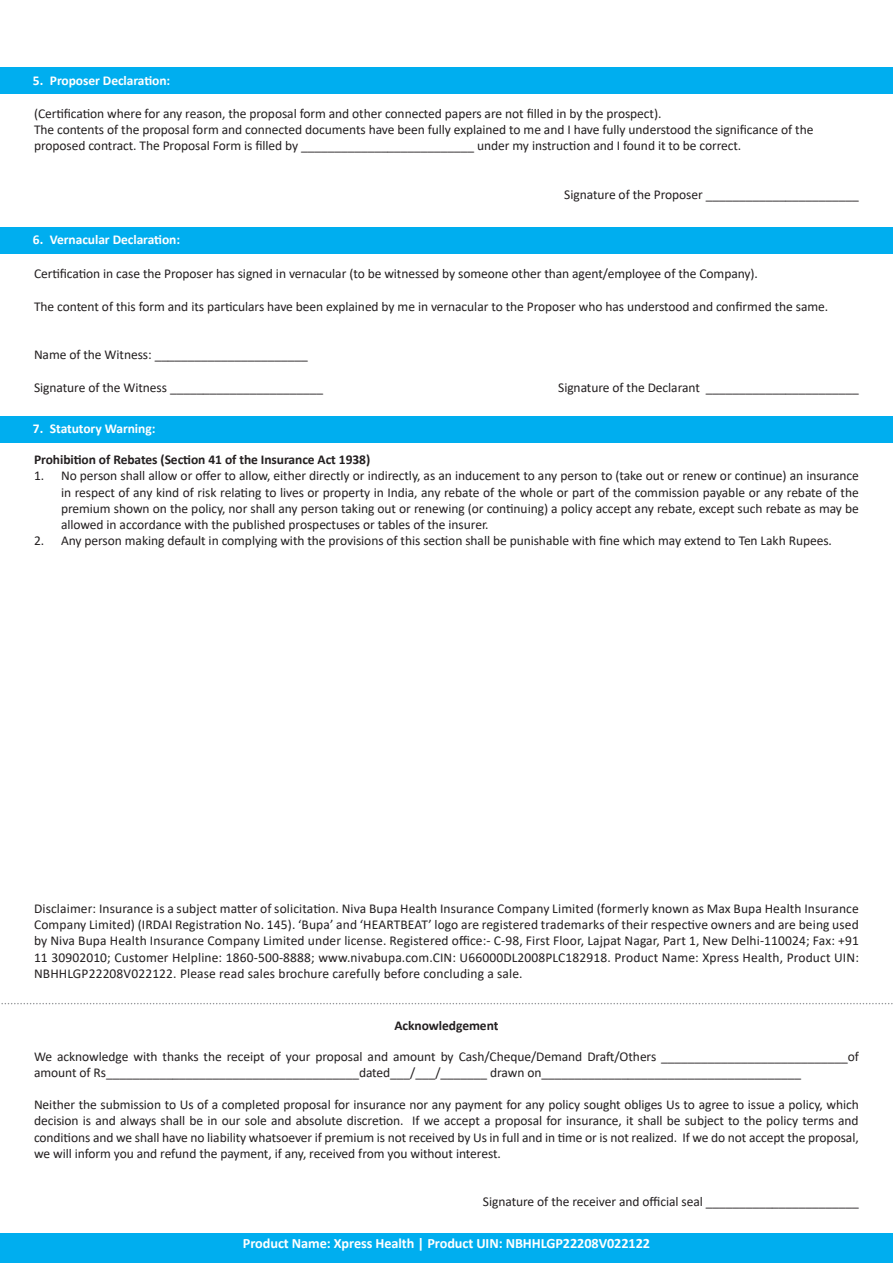
<style>
.page{position:relative;width:893px;height:1263px;background:#fff}
.page>*{position:absolute;margin:0;border:0;box-sizing:border-box;transform-origin:0 0}
.t1{font:700 14.25px "Calibri";letter-spacing:-.005em;color:#fff}
._3_third_bullet{font:13.5px/16.2px "Calibri";letter-spacing:-.005em;color:#231f20;text-align:justify}
._3_third_bullet-2{font:700 13.5px "Calibri";letter-spacing:-.005em;color:#231f20}
.t2{font:700 13.5px "Calibri";letter-spacing:-.005em;color:#fff}
</style>
<div class="page">
<div style="left:0;top:1233px;width:893px;height:30px;background:#00aeef"></div>
<div style="left:0;top:68px;width:893px;height:26px;background:#00aeef"></div>
<div style="left:0;top:227px;width:893px;height:27px;background:#00aeef"></div>
<div style="left:0;top:416px;width:893px;height:27px;background:#00aeef"></div>
<svg style="left:1px;top:1003px;width:892px;height:1px"></svg>
<p class="t2" style="left:33px;top:71px;width:139px">5. Proposer Declaration:</p>
<p class="_3_third_bullet" style="left:34px;top:105px;width:629px">(Certification where for any reason, the proposal form and other connected papers are not filled in by the prospect).</p>
<p class="_3_third_bullet" style="left:34px;top:121px;width:781px">The contents of the proposal form and connected documents have been fully explained to me and I have fully understood the significance of the proposed contract. The Proposal Form is filled by __________________________ under my instruction and I found it to be correct.</p>
<p class="_3_third_bullet" style="left:564px;top:186px;width:296px">Signature of the Proposer _______________________</p>
<p class="t2" style="left:33px;top:230px;width:149px">6. Vernacular Declaration:</p>
<p class="_3_third_bullet" style="left:34px;top:266px;width:725px">Certification in case the Proposer has signed in vernacular (to be witnessed by someone other than agent/employee of the Company).</p>
<p class="_3_third_bullet" style="left:34px;top:298px;width:796px">The content of this form and its particulars have been explained by me in vernacular to the Proposer who has understood and confirmed the same.</p>
<p class="_3_third_bullet" style="left:34px;top:347px;width:275px">Name of the Witness: _______________________</p>
<p class="_3_third_bullet" style="left:34px;top:379px;width:291px">Signature of the Witness _______________________</p>
<p class="_3_third_bullet" style="left:558px;top:379px;width:302px">Signature of the Declarant _______________________</p>
<p class="t2" style="left:33px;top:419px;width:124px">7. Statutory Warning:</p>
<p class="_3_third_bullet-2" style="left:34px;top:450px;width:338px">Prohibition of Rebates (Section 41 of the Insurance Act 1938)</p>
<p class="_3_third_bullet" style="left:61px;top:467px;width:799px;text-indent:-27px">1. No person shall allow or offer to allow, either directly or indirectly, as an inducement to any person to (take out or renew or continue) an insurance in respect of any kind of risk relating to lives or property in India, any rebate of the whole or part of the commission payable or any rebate of the premium shown on the policy, nor shall any person taking out or renewing (or continuing) a policy accept any rebate, except such rebate as may be allowed in accordance with the published prospectuses or tables of the insurer.</p>
<p class="_3_third_bullet" style="left:34px;top:532px;width:799px">2. Any person making default in complying with the provisions of this section shall be punishable with fine which may extend to Ten Lakh Rupees.</p>
<p class="_3_third_bullet" style="left:34px;top:900px;width:826px">Disclaimer: Insurance is a subject matter of solicitation. Niva Bupa Health Insurance Company Limited (formerly known as Max Bupa Health Insurance Company Limited) (IRDAI Registration No. 145). ‘Bupa’ and ‘HEARTBEAT’ logo are registered trademarks of their respective owners and are being used by Niva Bupa Health Insurance Company Limited under license. Registered office:- C-98, First Floor, Lajpat Nagar, Part 1, New Delhi-110024; Fax: +91<br>11 30902010; Customer Helpline: 1860-500-8888; www.nivabupa.com.CIN: U66000DL2008PLC182918. Product Name: Xpress Health, Product UIN:<br>NBHHLGP22208V022122. Please read sales brochure carefully before concluding a sale.</p>
<p class="_3_third_bullet-2" style="left:395px;top:1016px;width:105px">Acknowledgement</p>
<p class="_3_third_bullet" style="left:34px;top:1048px;width:826px">We acknowledge with thanks the receipt of your proposal and amount by Cash/Cheque/Demand Draft/Others ____________________________of amount of Rs______________________________________dated___/___/_______ drawn on_______________________________________</p>
<p class="_3_third_bullet" style="left:34px;top:1096px;width:826px">Neither the submission to Us of a completed proposal for insurance nor any payment for any policy sought obliges Us to agree to issue a policy, which decision is and always shall be in our sole and absolute discretion. If we accept a proposal for insurance, it shall be subject to the policy terms and conditions and we shall have no liability whatsoever if premium is not received by Us in full and in time or is not realized. If we do not accept the proposal, we will inform you and refund the payment, if any, received from you without interest.</p>
<p class="_3_third_bullet" style="left:483px;top:1193px;width:377px">Signature of the receiver and official seal _______________________</p>
<p class="t1" style="left:243px;top:1233px;width:409px">Product Name: Xpress Health | Product UIN: NBHHLGP22208V022122</p>
</div>
